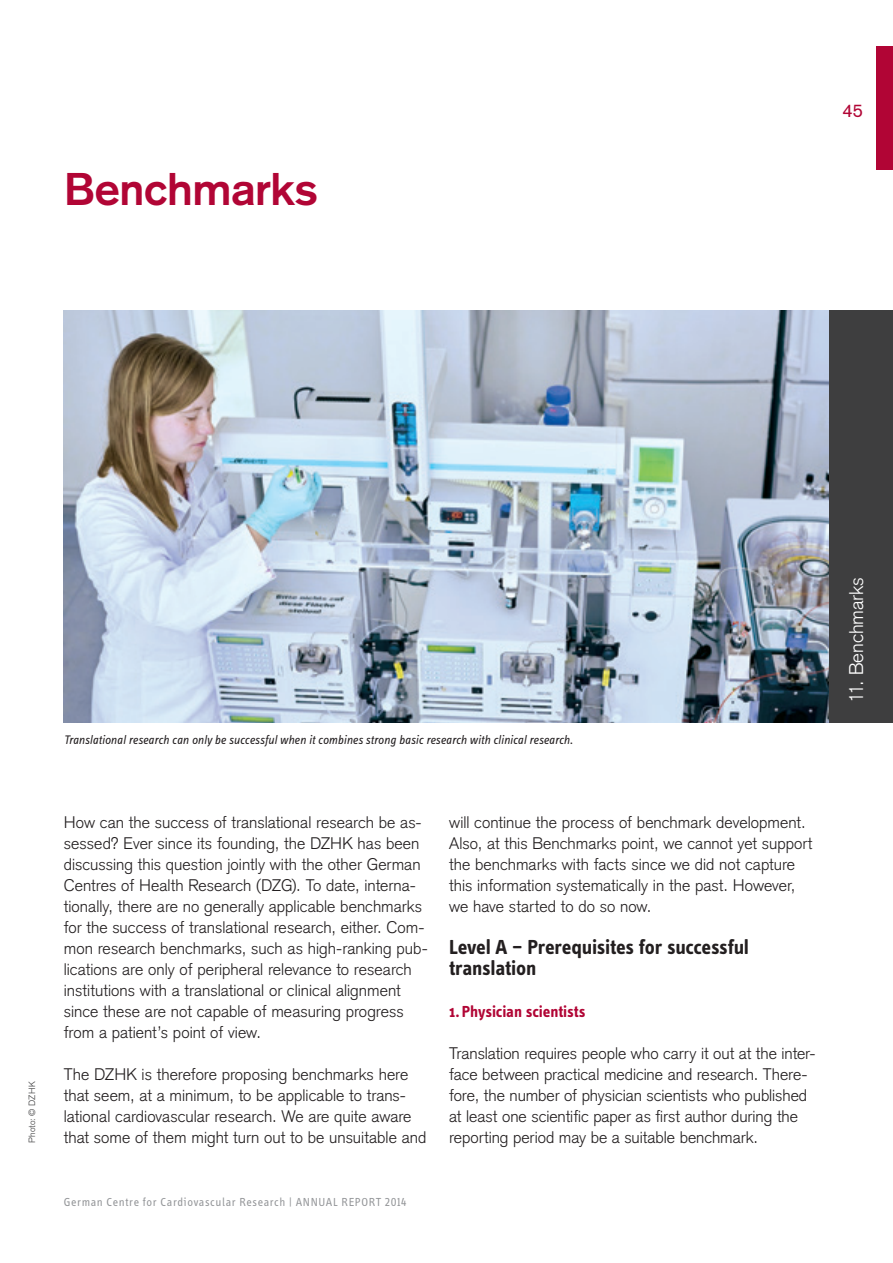
<style>
.page{position:relative;width:893px;height:1263px;background:#fff}
.page>*{position:absolute;margin:0;border:0;box-sizing:border-box;transform-origin:0 0}
.t1{font:700 45px "Akzidenz Grotesk";letter-spacing:-.005em;color:#b10535}
.t2{font:700 21px/21px "Info Text Pro";letter-spacing:-.015em;color:#231f20}
.t3{font:300 19.5px "Akzidenz Grotesk";letter-spacing:-.005em;color:#fff}
.t4{font:18px "Akzidenz Grotesk";color:#b10535}
.t5{font:300 16.5px/21px "Akzidenz Grotesk";letter-spacing:.005em;color:#231f20}
.t6{font:700 16.5px "Info Text Pro";letter-spacing:-.01em;color:#b10535}
.t7{font:italic 12.75px "Info Text Pro";letter-spacing:-.005em;color:#231f20}
.t8{font:12px "Info Display OT";letter-spacing:.05em;color:#939598}
.t9{font:300 9px "Akzidenz Grotesk";letter-spacing:.025em;color:#3e3e3f}
</style>
<div class="page">
<img style="left:64px;top:310px;width:765px;height:413px">
<div style="left:876px;top:47px;width:17px;height:123px;background:#b10535"></div>
<div style="left:829px;top:310px;width:64px;height:413px;background:#3e3e3f"></div>
<h1 class="t1" style="left:64px;top:163px;width:254px">Benchmarks</h1>
<p class="t4" style="left:842px;top:101px;width:22px">45</p>
<p class="t9" style="left:27px;top:1143px;width:63px;rotate:-90deg">Photo: © DZHK</p>
<p class="t7" style="left:64px;top:732px;width:511px">Translational research can only be successful when it combines strong basic research with clinical research.</p>
<p class="t5" style="left:64px;top:812px;width:366px">How can the success of translational research be as&shy;sessed? Ever since its founding, the DZHK has been discussing this question jointly with the other German Centres of Health Research (DZG). To date, interna&shy;tionally, there are no generally applicable benchmarks for the success of translational research, either. Com&shy;mon research benchmarks, such as high-ranking pub&shy;lications are only of peripheral relevance to research institutions with a translational or clinical alignment since these are not capable of measuring progress from a patient’s point of view.</p>
<p class="t5" style="left:64px;top:1064px;width:364px">The DZHK is therefore proposing benchmarks here that seem, at a minimum, to be applicable to trans&shy;lational cardiovascular research. We are quite aware that some of them might turn out to be unsuitable and</p>
<p class="t8" style="left:64px;top:1195px;width:344px">German Centre for Cardiovascular Research | ANNUAL REPORT 2014</p>
<p class="t5" style="left:449px;top:812px;width:365px">will continue the process of benchmark development.<br>Also, at this Benchmarks point, we cannot yet support the benchmarks with facts since we did not capture this information systematically in the past. However, we have started to do so now.</p>
<p class="t2" style="left:449px;top:936px;width:301px">Level A – Prerequisites for successful translation</p>
<p class="t6" style="left:449px;top:1002px;width:138px">1. Physician scientists</p>
<p class="t5" style="left:449px;top:1043px;width:368px">Translation requires people who carry it out at the inter&shy;face between practical medicine and research. There&shy;fore, the number of physician scientists who published at least one scientific paper as first author during the reporting period may be a suitable benchmark.</p>
<p class="t3" style="left:845px;top:703px;width:128px;rotate:-90deg">11. Benchmarks</p>
</div>
